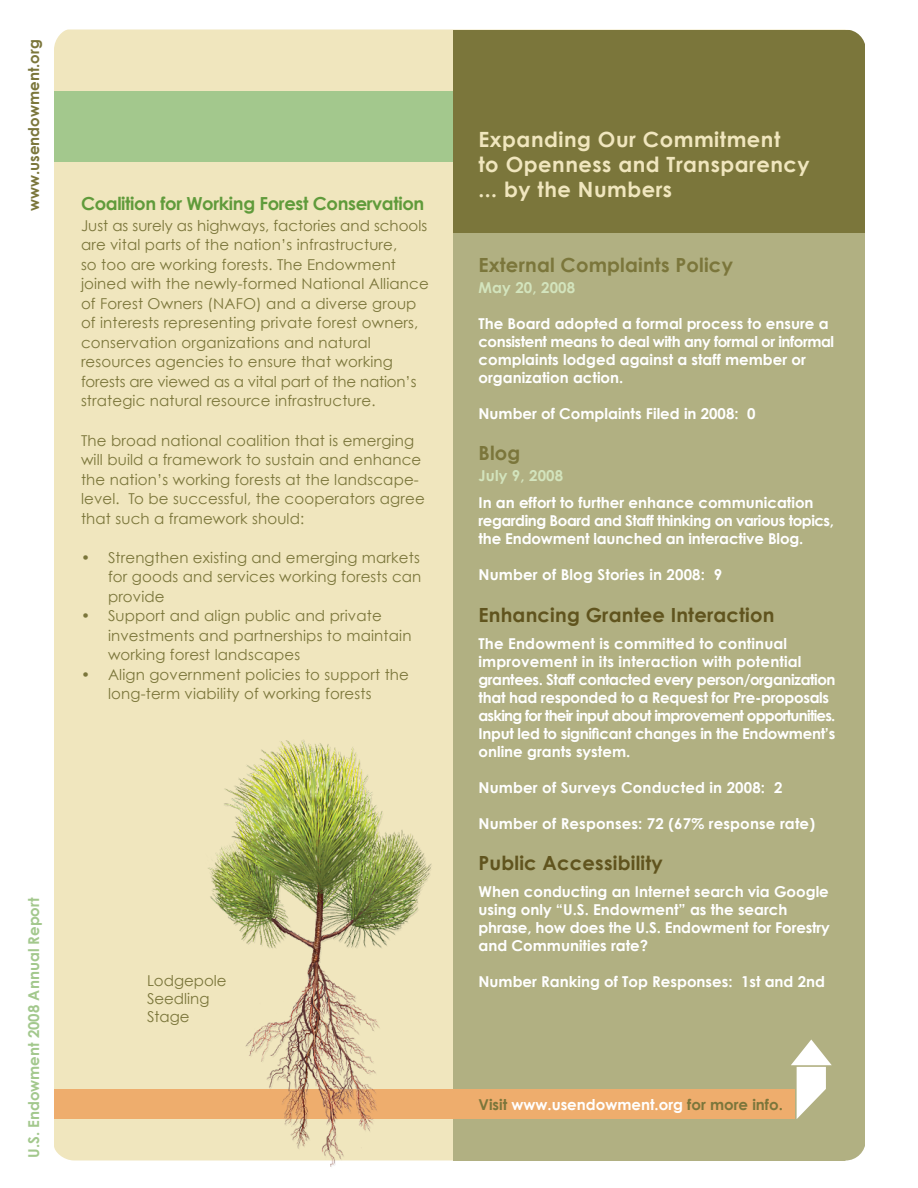
<style>
.page{position:relative;width:918px;height:1188px;background:#fff}
.page>*{position:absolute;margin:0;border:0;box-sizing:border-box;transform-origin:0 0}
.t1{font:700 21px/25.2px "Century Gothic";letter-spacing:.025em;color:#f0e6be}
.t2{font:700 19.5px "Century Gothic";letter-spacing:.01em;color:#60541e}
.t3{font:700 19.5px "Century Gothic";letter-spacing:.01em;color:#7b763b}
.t4{font:700 18px "Century Gothic";letter-spacing:-.02em;color:#609b3b}
.t5{font:15px/19.5px "Century Gothic";letter-spacing:.01em;color:#7b763b}
.t6{font:700 15px/18px "Century Gothic";color:#fff}
.t7{font:700 15px/18px "Century Gothic";letter-spacing:-.02em;color:#fff}
.t8{font:700 15px "Century Gothic";color:#a3c88d}
.t9{font:700 15px "Century Gothic";letter-spacing:.01em;color:#d3e4bd}
.t10{font:700 15px "Century Gothic";color:#7b763b}
.s1{color:#7b763b}
</style>
<div class="page">
<div style="left:54px;top:29px;width:791px;height:1131px;background:#f0e6be"></div>
<div style="left:54px;top:92px;width:693px;height:70px;background:#a3c88d"></div>
<div style="left:453px;top:159px;width:412px;height:1001px;background:#b1b082"></div>
<div style="left:453px;top:30px;width:412px;height:202px;background:#7b763b"></div>
<svg style="left:845px;top:29px;width:20px;height:15px"></svg>
<svg style="left:845px;top:1146px;width:20px;height:15px"></svg>
<svg style="left:791px;top:1040px;width:41px;height:79px"></svg>
<div style="left:54px;top:1089px;width:741px;height:30px;background:#eead6d"></div>
<img style="left:204px;top:738px;width:235px;height:429px">
<p class="t10" style="left:24px;top:211px;width:173px;rotate:-90deg">www.usendowment.org</p>
<p class="t4" style="left:81px;top:192px;width:345px">Coalition for Working Forest Conservation</p>
<p class="t5" style="left:81px;top:216px;width:349px">Just as surely as highways, factories and schools are vital parts of the nation’s infrastructure,<br>so too are working forests. The Endowment joined with the newly-formed National Alliance of Forest Owners (NAFO) and a diverse group of interests representing private forest owners, conservation organizations and natural resources agencies to ensure that working forests are viewed as a vital part of the nation’s strategic natural resource infrastructure.</p>
<p class="t5" style="left:81px;top:430px;width:345px">The broad national coalition that is emerging will build a framework to sustain and enhance the nation’s working forests at the landscape&shy;level. To be successful, the cooperators agree that such a framework should:</p>
<p class="t5" style="left:108px;top:547px;width:315px">Strengthen existing and emerging markets for goods and services working forests can provide<br>Support and align public and private investments and partnerships to maintain working forest landscapes<br>Align government policies to support the long-term viability of working forests</p>
<p class="t5" style="left:81px;top:547px;width:11px">•</p>
<p class="t5" style="left:81px;top:606px;width:11px">•</p>
<p class="t5" style="left:81px;top:664px;width:11px">•</p>
<p class="t8" style="left:24px;top:1158px;width:262px;rotate:-90deg">U.S. Endowment 2008 Annual Report</p>
<p class="t5" style="left:147px;top:972px;width:81px;line-height:18px">Lodgepole<br>Seedling<br>Stage</p>
<h1 class="t1" style="left:479px;top:126px;width:333px">Expanding Our Commitment<br>to Openness and Transparency ... by the Numbers</h1>
<h2 class="t3" style="left:479px;top:253px;width:256px">External Complaints Policy</h2>
<p class="t9" style="left:479px;top:278px;width:98px">May 20, 2008</p>
<p class="t6" style="left:479px;top:314px;width:357px">The Board adopted a formal process to ensure a consistent means to deal with any formal or informal complaints lodged against a staff member or organization action.</p>
<p class="t6" style="left:479px;top:404px;width:278px">Number of Complaints Filed in 2008: 0</p>
<h2 class="t3" style="left:479px;top:441px;width:43px">Blog</h2>
<p class="t9" style="left:479px;top:467px;width:86px">July 9, 2008</p>
<p class="t6" style="left:479px;top:494px;width:357px">In an effort to further enhance communication regarding Board and Staff thinking on various topics, the Endowment launched an interactive Blog.</p>
<p class="t6" style="left:479px;top:566px;width:245px">Number of Blog Stories in 2008: 9</p>
<h2 class="t2" style="left:479px;top:603px;width:298px">Enhancing Grantee Interaction</h2>
<p class="t7" style="left:479px;top:634px;width:359px">The Endowment is committed to continual improvement in its interaction with potential grantees. Staff contacted every person/organization that had responded to a Request for Pre-proposals asking for their input about improvement opportunities.<br>Input led to significant changes in the Endowment’s online grants system.</p>
<p class="t6" style="left:479px;top:778px;width:305px">Number of Surveys Conducted in 2008: 2</p>
<p class="t6" style="left:479px;top:814px;width:338px">Number of Responses: 72 (67% response rate)</p>
<h2 class="t2" style="left:479px;top:851px;width:186px">Public Accessibility</h2>
<p class="t6" style="left:479px;top:882px;width:353px">When conducting an Internet search via Google using only “U.S. Endowment” as the search phrase, how does the U.S. Endowment for Forestry and Communities rate?</p>
<p class="t6" style="left:479px;top:972px;width:348px">Number Ranking of Top Responses: 1st and 2nd</p>
<p class="t6" style="left:479px;top:1095px;width:306px"><span class="s1">Visit</span> www.usendowment.org <span class="s1">for more info.</span></p>
</div>
